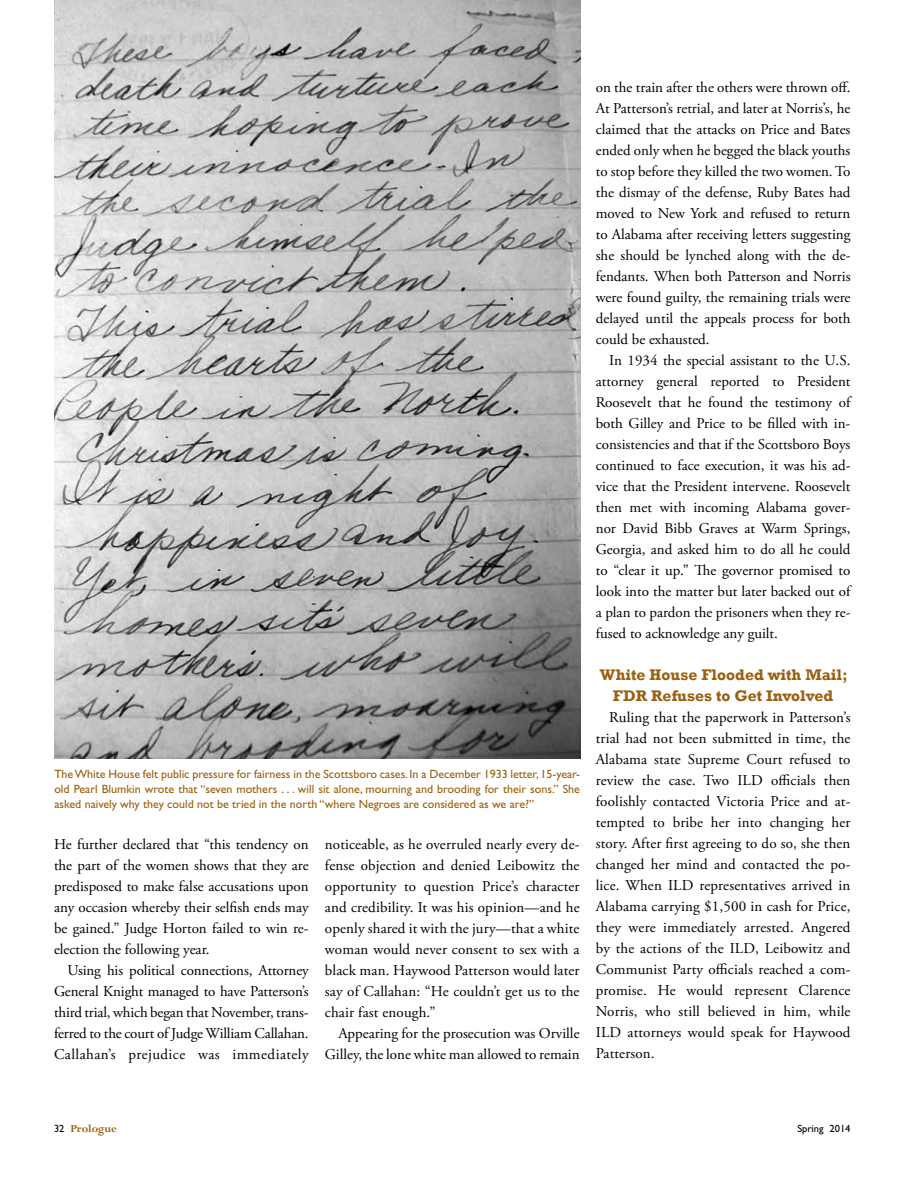
<style>
.page{position:relative;width:918px;height:1188px;background:#fff}
.page>*{position:absolute;margin:0;border:0;box-sizing:border-box;transform-origin:0 0}
.t1{font:700 15.75px/21px "Rockwell";color:#9b5f0e;text-align:center}
.t2{font:15px/21px "Adobe Garamond Pro";color:#000;text-align:justify}
.t3{font:15px "Adobe Garamond Pro";letter-spacing:.03em;color:#000}
.t4{font:12px/15px "Gill Sans Std";color:#9b5f0e;text-align:justify}
.t5{font:700 12px "Perpetua Std";color:#9b5f0e}
.t6{font:10.5px "Gill Sans Std";color:#000}
.s1{font-family:"Gill Sans Std";font-weight:400;font-size:10.5px;color:#000}
</style>
<div class="page">
<img style="left:54px;top:0;width:526px;height:758px">
<p class="t4" style="left:54px;top:767px;width:527px">The White House felt public pressure for fairness in the Scottsboro cases. In a December 1933 letter, 15-year&shy;old Pearl Blumkin wrote that “seven mothers . . . will sit alone, mourning and brooding for their sons.” She asked naively why they could not be tried in the north “where Negroes are considered as we are?”</p>
<p class="t2" style="left:325px;top:834px;width:256px">noticeable, as he overruled nearly every de-</p>
<p class="t2" style="left:325px;top:855px;width:256px">fense objection and denied Leibowitz the</p>
<p class="t2" style="left:325px;top:876px;width:256px">opportunity to question Price’s character</p>
<p class="t2" style="left:325px;top:897px;width:256px">and credibility. It was his opinion—and he</p>
<p class="t2" style="left:325px;top:918px;width:256px">openly shared it with the jury—that a white</p>
<p class="t2" style="left:325px;top:939px;width:256px">woman would never consent to sex with a</p>
<p class="t2" style="left:325px;top:960px;width:256px">black man. Haywood Patterson would later</p>
<p class="t2" style="left:325px;top:981px;width:256px">say of Callahan: “He couldn’t get us to the</p>
<p class="t2" style="left:325px;top:1002px;width:112px">chair fast enough.”</p>
<p class="t2" style="left:338px;top:1023px;width:243px">Appearing for the prosecution was Orville</p>
<p class="t2" style="left:325px;top:1044px;width:256px">Gilley, the lone white man allowed to remain</p>
<p class="t2" style="left:54px;top:835px;width:256px">He further declared that “this tendency on</p>
<p class="t2" style="left:54px;top:856px;width:256px">the part of the women shows that they are</p>
<p class="t2" style="left:54px;top:877px;width:256px">predisposed to make false accusations upon</p>
<p class="t2" style="left:54px;top:898px;width:256px">any occasion whereby their selfish ends may</p>
<p class="t2" style="left:54px;top:919px;width:256px">be gained.” Judge Horton failed to win re-</p>
<p class="t2" style="left:54px;top:940px;width:157px">election the following year.</p>
<p class="t2" style="left:68px;top:961px;width:243px">Using his political connections, Attorney</p>
<p class="t2" style="left:54px;top:982px;width:256px">General Knight managed to have Patterson’s</p>
<p class="t2" style="left:54px;top:1003px;width:256px">third trial, which began that November, trans-</p>
<p class="t2" style="left:54px;top:1024px;width:256px">ferred to the court of Judge William Callahan.</p>
<p class="t3" style="left:54px;top:1046px;width:256px">Callahan’s prejudice was immediately</p>
<p class="t2" style="left:596px;top:77px;width:256px">on the train after the others were thrown off.</p>
<p class="t2" style="left:596px;top:98px;width:256px">At Patterson’s retrial, and later at Norris’s, he</p>
<p class="t2" style="left:596px;top:119px;width:256px">claimed that the attacks on Price and Bates</p>
<p class="t2" style="left:596px;top:140px;width:256px">ended only when he begged the black youths</p>
<p class="t2" style="left:596px;top:161px;width:256px">to stop before they killed the two women. To</p>
<p class="t2" style="left:596px;top:182px;width:256px">the dismay of the defense, Ruby Bates had</p>
<p class="t2" style="left:596px;top:203px;width:256px">moved to New York and refused to return</p>
<p class="t2" style="left:596px;top:224px;width:256px">to Alabama after receiving letters suggesting</p>
<p class="t2" style="left:596px;top:245px;width:256px">she should be lynched along with the de-</p>
<p class="t2" style="left:596px;top:266px;width:256px">fendants. When both Patterson and Norris</p>
<p class="t2" style="left:596px;top:287px;width:256px">were found guilty, the remaining trials were</p>
<p class="t2" style="left:596px;top:308px;width:256px">delayed until the appeals process for both</p>
<p class="t2" style="left:596px;top:329px;width:115px">could be exhausted.</p>
<p class="t2" style="left:609px;top:350px;width:243px">In 1934 the special assistant to the U.S.</p>
<p class="t2" style="left:596px;top:371px;width:256px">attorney general reported to President</p>
<p class="t2" style="left:596px;top:392px;width:256px">Roosevelt that he found the testimony of</p>
<p class="t2" style="left:596px;top:413px;width:256px">both Gilley and Price to be filled with in-</p>
<p class="t2" style="left:596px;top:434px;width:256px">consistencies and that if the Scottsboro Boys</p>
<p class="t2" style="left:596px;top:455px;width:256px">continued to face execution, it was his ad-</p>
<p class="t2" style="left:596px;top:476px;width:256px">vice that the President intervene. Roosevelt</p>
<p class="t2" style="left:596px;top:497px;width:256px">then met with incoming Alabama gover-</p>
<p class="t2" style="left:596px;top:518px;width:256px">nor David Bibb Graves at Warm Springs,</p>
<p class="t2" style="left:596px;top:539px;width:256px">Georgia, and asked him to do all he could</p>
<p class="t2" style="left:596px;top:560px;width:256px">to “clear it up.” The governor promised to</p>
<p class="t2" style="left:596px;top:581px;width:256px">look into the matter but later backed out of</p>
<p class="t2" style="left:596px;top:602px;width:256px">a plan to pardon the prisoners when they re-</p>
<p class="t2" style="left:596px;top:623px;width:184px">fused to acknowledge any guilt.</p>
<p class="t1" style="left:600px;top:664px;width:249px">White House Flooded with Mail;<br>FDR Refuses to Get Involved</p>
<p class="t2" style="left:596px;top:707px;width:256px;text-indent:14px">Ruling that the paperwork in Patterson’s trial had not been submitted in time, the Alabama state Supreme Court refused to review the case. Two ILD officials then foolishly contacted Victoria Price and at&shy;tempted to bribe her into changing her story. After first agreeing to do so, she then changed her mind and contacted the po&shy;lice. When ILD representatives arrived in Alabama carrying $1,500 in cash for Price, they were immediately arrested. Angered by the actions of the ILD, Leibowitz and Communist Party officials reached a com&shy;promise. He would represent Clarence Norris, who still believed in him, while ILD attorneys would speak for Haywood Patterson.</p>
<p class="t5" style="left:54px;top:1123px;width:64px"><span class="s1">32</span> Prologue</p>
<p class="t6" style="left:797px;top:1122px;width:55px">Spring 2014</p>
</div>
